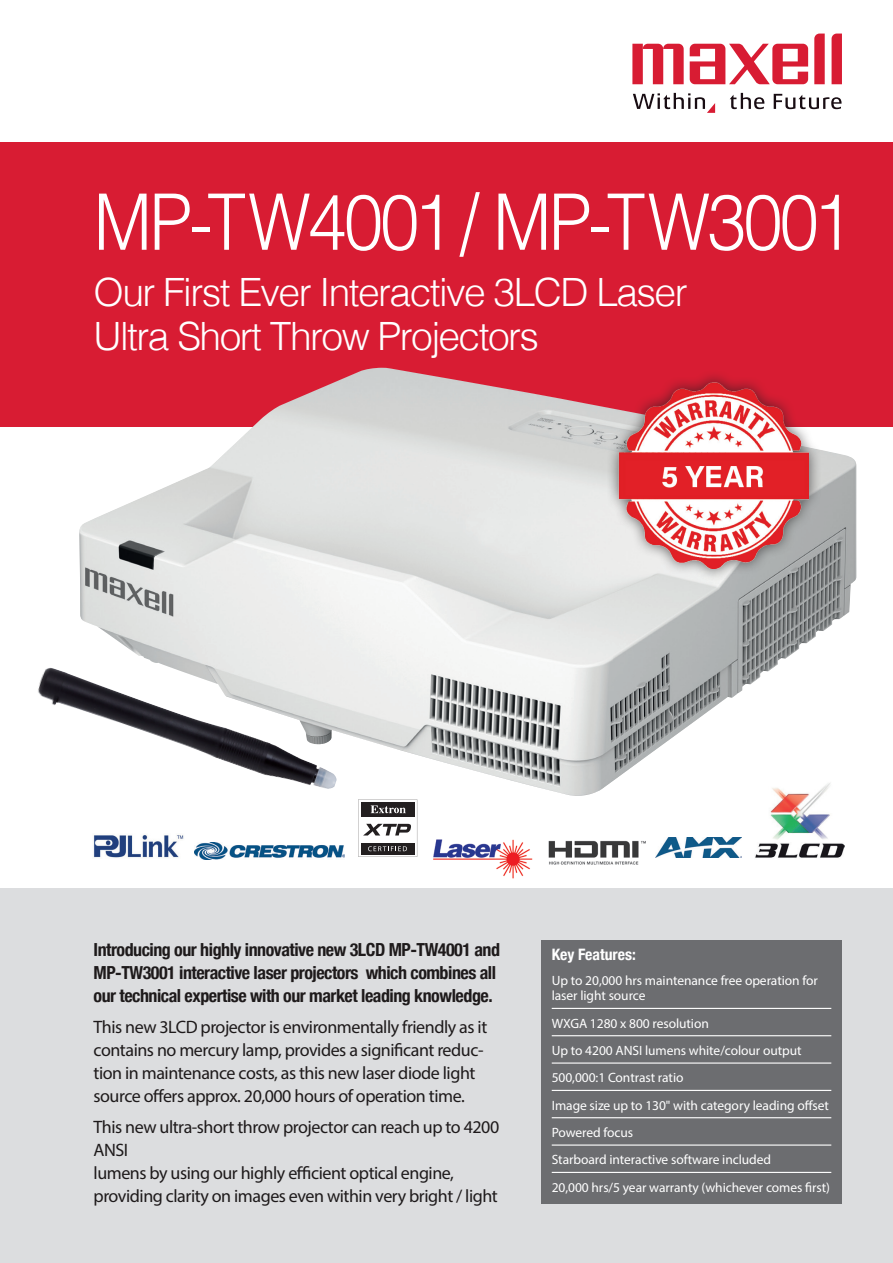
<style>
.page{position:relative;width:893px;height:1263px;background:#fff}
.page>*{position:absolute;margin:0;border:0;box-sizing:border-box;transform-origin:0 0}
.t1{font:300 78px "Helvetica";letter-spacing:-.04em;color:#fff;scale:.9 1}
.t2{font:300 39px/43.5px "Helvetica";letter-spacing:-.04em;color:#fff}
.t3{font:18px/22.8px "Myriad Pro";letter-spacing:-.025em;color:#231f20}
.t4{font:700 condensed 18px/22.8px "Helvetica Neue";letter-spacing:-.025em;color:#231f20}
.t5{font:700 condensed 15.75px "Helvetica Neue";color:#fff}
.t6{font:13.5px/15px "Myriad Pro";letter-spacing:-.005em;color:#fff}
</style>
<div class="page">
<div style="left:0;top:142px;width:893px;height:285px;background:#d81c33"></div>
<svg style="left:632px;top:44px;width:52px;height:40px"></svg>
<svg style="left:690px;top:44px;width:118px;height:40px"></svg>
<svg style="left:814px;top:34px;width:11px;height:50px"></svg>
<svg style="left:832px;top:34px;width:10px;height:50px"></svg>
<svg style="left:730px;top:93px;width:34px;height:16px"></svg>
<svg style="left:774px;top:94px;width:67px;height:15px"></svg>
<svg style="left:633px;top:93px;width:82px;height:20px"></svg>
<div style="left:0;top:889px;width:893px;height:374px;background:#dcdddf"></div>
<img style="left:38px;top:669px;width:41px;height:40px">
<div style="left:541px;top:940px;width:301px;height:263px;background:#6c6d70"></div>
<hr style="left:552px;top:1008px;width:279px;height:1px;background:#fff">
<hr style="left:552px;top:1035px;width:279px;height:1px;background:#fff">
<hr style="left:552px;top:1062px;width:279px;height:2px;background:#fff">
<hr style="left:552px;top:1090px;width:279px;height:1px;background:#fff">
<hr style="left:552px;top:1117px;width:279px;height:1px;background:#fff">
<hr style="left:552px;top:1144px;width:279px;height:1px;background:#fff">
<hr style="left:552px;top:1172px;width:279px;height:1px;background:#fff">
<img style="left:79px;top:368px;width:778px;height:428px">
<img style="left:754px;top:781px;width:90px;height:77px">
<img style="left:655px;top:837px;width:86px;height:20px">
<img style="left:548px;top:840px;width:98px;height:25px">
<img style="left:433px;top:839px;width:99px;height:40px">
<img style="left:194px;top:842px;width:151px;height:17px">
<img style="left:93px;top:834px;width:91px;height:24px">
<svg style="left:358px;top:799px;width:59px;height:58px"></svg>
<div style="left:606px;top:369px;width:216px;height:213px;background:#231f20;opacity:.75"></div>
<img style="left:619px;top:383px;width:189px;height:185px">
<p class="t1" style="left:94px;top:156px;width:844px">MP-TW4001 / MP-TW3001</p>
<p class="t2" style="left:94px;top:268px;width:596px">Our First Ever Interactive 3LCD Laser<br>Ultra Short Throw Projectors</p>
<p class="t4" style="left:94px;top:937px;width:408px">Introducing our highly innovative new 3LCD MP-TW4001 and<br>MP-TW3001 interactive laser projectors which combines all our technical expertise with our market leading knowledge.</p>
<p class="t3" style="left:94px;top:1015px;width:395px">This new 3LCD projector is environmentally friendly as it contains no mercury lamp, provides a significant reduc&shy;tion in maintenance costs, as this new laser diode light source offers approx. 20,000 hours of operation time.</p>
<p class="t3" style="left:94px;top:1115px;width:407px">This new ultra-short throw projector can reach up to 4200<br>ANSI<br>lumens by using our highly efficient optical engine, providing clarity on images even within very bright / light</p>
<p class="t5" style="left:552px;top:941px;width:86px">Key Features:</p>
<p class="t6" style="left:552px;top:973px;width:268px">Up to 20,000 hrs maintenance free operation for laser light source</p>
<p class="t6" style="left:552px;top:1015px;width:159px">WXGA 1280 x 800 resolution</p>
<p class="t6" style="left:552px;top:1043px;width:251px">Up to 4200 ANSI lumens white/colour output</p>
<p class="t6" style="left:552px;top:1070px;width:133px">500,000:1 Contrast ratio</p>
<p class="t6" style="left:552px;top:1097px;width:279px">Image size up to 130" with category leading offset</p>
<p class="t6" style="left:552px;top:1125px;width:83px">Powered focus</p>
<p class="t6" style="left:552px;top:1152px;width:221px">Starboard interactive software included</p>
<p class="t6" style="left:552px;top:1179px;width:280px">20,000 hrs/5 year warranty (whichever comes first)</p>
</div>
